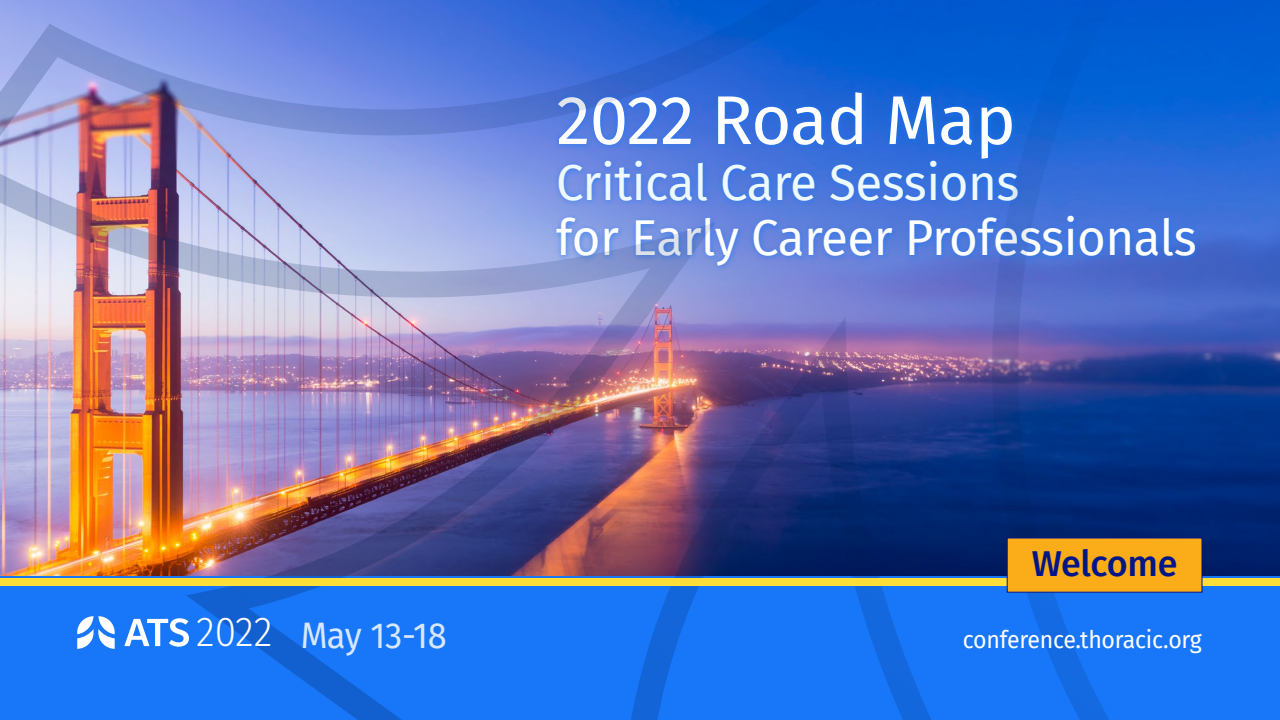
<style>
.page{position:relative;width:1280px;height:720px;background:#fff}
.page>*{position:absolute;margin:0;border:0;box-sizing:border-box;transform-origin:0 0}
.t1{font:69px "Fira Sans";letter-spacing:-.01em;color:#fff}
.t2{font:49.3px "Fira Sans";letter-spacing:-.01em;color:#fff}
.t3{font:49.3px "Fira Sans";letter-spacing:-.01em;color:#edf9fe}
.t4{font:36px "Fira Sans";letter-spacing:-.01em;color:#fff;scale:.96 1}
.t5{font:500 36px "Fira Sans";letter-spacing:-.015em;color:#001689}
.t6{font:24px "Fira Sans";letter-spacing:-.01em;color:#fff;scale:.96 1}
.s1{font-weight:300;font-size:41.1px}
</style>
<div class="page">
<div style="left:0;top:574px;width:1280px;height:146px;background:#1877f9"></div>
<img style="left:1240px;top:0;width:40px;height:576px">
<img style="left:0;top:0;width:1240px;height:720px">
<svg style="left:77px;top:616px;width:38px;height:33px"></svg>
<svg style="left:124px;top:618px;width:65px;height:29px"></svg>
<div style="left:0;top:578px;width:1280px;height:8px;background:#ffde38"></div>
<div style="left:1007px;top:538px;width:195px;height:55px;background:#faad19;border:1px solid #001689"></div>
<h1 class="t1" style="left:556px;top:68px;width:461px">2022 Road Map</h1>
<p class="t3" style="left:556px;top:145px;width:465px">Critical Care Sessions</p>
<p class="t2" style="left:556px;top:201px;width:642px">for Early Career Professionals</p>
<p class="t5" style="left:1032px;top:534px;width:147px">Welcome</p>
<p class="t4" style="left:196px;top:608px;width:263px"><span class="s1">2022</span> May 13-18</p>
<p class="t6" style="left:963px;top:622px;width:251px">conference.thoracic.org</p>
</div>
